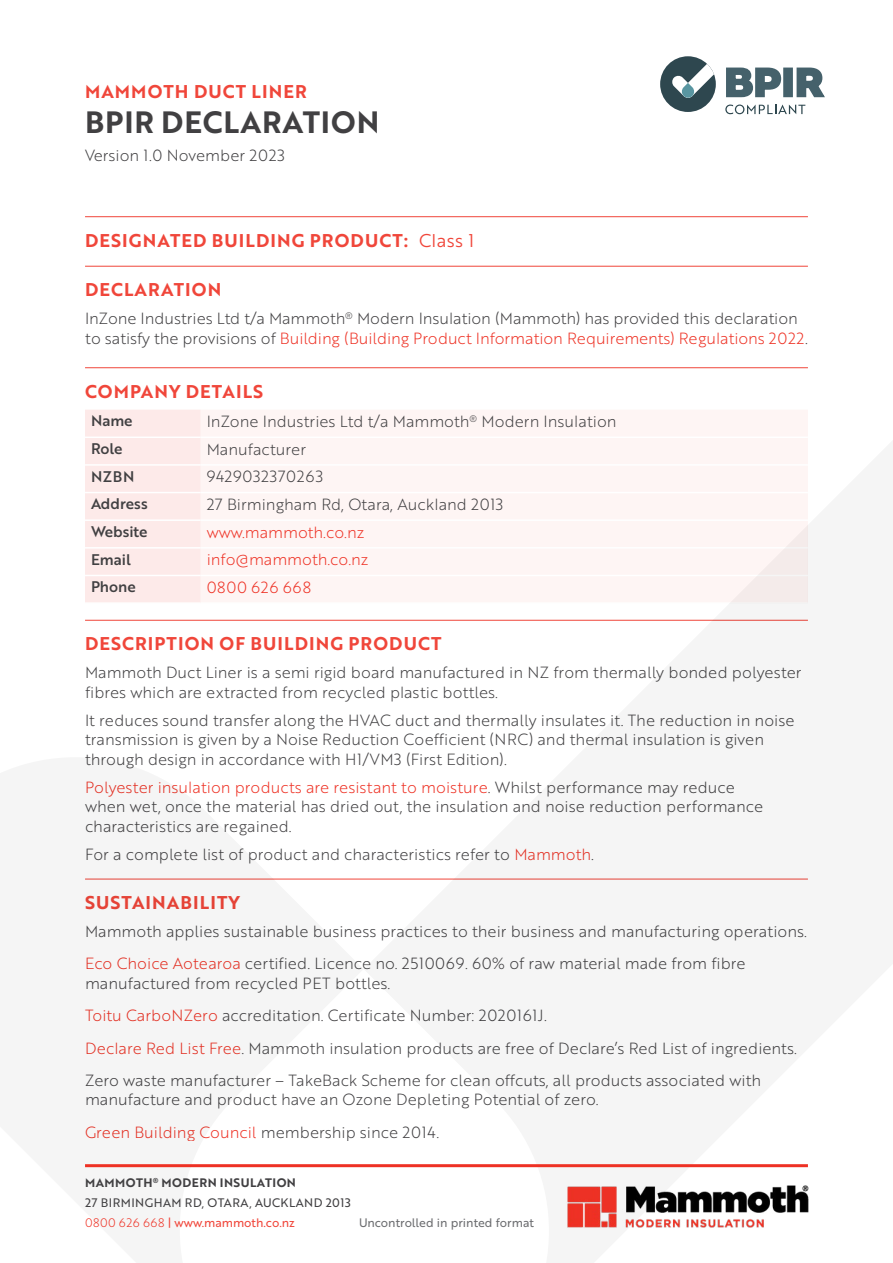
<style>
.page{position:relative;width:893px;height:1263px;background:#fff}
.page>*{position:absolute;margin:0;border:0;box-sizing:border-box;transform-origin:0 0}
.t1{font:30px "Brother 1816 Bold";letter-spacing:.03em;color:#414042}
.t2{font:18px "Brother 1816 Bold";letter-spacing:.06em;color:#f0463a}
.t3{font:15.75px/19.5px "Brother 1816 Light";color:#414042}
.t4{font:15.75px "Brother 1816 Light";color:#ee3124}
.t5{font:15.75px "Brother 1816 Light";letter-spacing:.04em;color:#414042}
.t6{font:15.75px "Brother 1816 Light";letter-spacing:.04em;color:#ee3124}
.t7{font:15px "Brother 1816 Medium";color:#414042}
.t8{font:12px/20.1px "Brother 1816 Regular";letter-spacing:.04em;color:#414042}
.t9{font:12px "Brother 1816 Regular";color:#6d6e71}
.t10{font:12px "Brother 1816 Bold";letter-spacing:.04em;color:#414042}
.s1{font-family:"Brother 1816 Book"}
.s2{color:#ee3124}
.s3{font-family:"Brother 1816 Light";color:#ee3124}
.s4{color:#f0463a}
</style>
<div class="page">
<div style="left:660px;top:56px;width:56px;height:56px;background:#2e474f;border-radius:50%"></div>
<svg style="left:725px;top:105px;width:80px;height:9px"></svg>
<svg style="left:726px;top:67px;width:56px;height:31px"></svg>
<div style="left:783px;top:68px;width:10px;height:29px;background:#45616b;border:2px solid #45616b"></div>
<svg style="left:796px;top:67px;width:29px;height:31px"></svg>
<svg style="left:672px;top:64px;width:42px;height:34px"></svg>
<hr style="left:85px;top:1164px;width:723px;height:3px;background:#ee3124">
<img style="left:566px;top:1164px;width:243px;height:65px">
<hr style="left:85px;top:216px;width:723px;height:1px;background:#f0463a">
<hr style="left:85px;top:266px;width:723px;height:1px;background:#f0463a">
<hr style="left:85px;top:367px;width:723px;height:1px;background:#f0463a">
<hr style="left:85px;top:620px;width:723px;height:1px;background:#f0463a">
<hr style="left:85px;top:879px;width:723px;height:1px;background:#f0463a">
<div style="left:85px;top:410px;width:116px;height:192px;background:#fdeae9"></div>
<div style="left:201px;top:410px;width:607px;height:192px;background:#fef5f4"></div>
<hr style="left:85px;top:436px;width:116px;height:2px;background:#fff">
<hr style="left:201px;top:436px;width:607px;height:2px;background:#fff">
<hr style="left:85px;top:464px;width:116px;height:2px;background:#fff">
<hr style="left:201px;top:464px;width:607px;height:2px;background:#fff">
<hr style="left:85px;top:492px;width:116px;height:1px;background:#fff">
<hr style="left:201px;top:492px;width:607px;height:1px;background:#fff">
<hr style="left:85px;top:519px;width:116px;height:2px;background:#fff">
<hr style="left:201px;top:519px;width:607px;height:2px;background:#fff">
<hr style="left:85px;top:547px;width:116px;height:2px;background:#fff">
<hr style="left:201px;top:547px;width:607px;height:2px;background:#fff">
<hr style="left:85px;top:575px;width:116px;height:1px;background:#fff">
<hr style="left:201px;top:575px;width:607px;height:1px;background:#fff">
<p class="t2" style="left:85px;top:78px;width:223px">MAMMOTH DUCT LINER</p>
<h1 class="t1" style="left:85px;top:100px;width:296px">BPIR DECLARATION</h1>
<p class="t3" style="left:85px;top:145px;width:201px">Version 1.0 November 2023</p>
<p class="t2" style="left:85px;top:227px;width:391px">DESIGNATED BUILDING PRODUCT: <span class="s1">Class 1</span></p>
<p class="t2" style="left:85px;top:276px;width:138px">DECLARATION</p>
<p class="t3" style="left:85px;top:308px;width:724px">InZone Industries Ltd t/a Mammoth<sup>®</sup> Modern Insulation (Mammoth) has provided this declaration to satisfy the provisions of <span class="s2">Building (Building Product Information Requirements) Regulations 2022</span>.</p>
<p class="t2" style="left:85px;top:378px;width:180px">COMPANY DETAILS</p>
<p class="t7" style="left:91px;top:410px;width:43px">Name</p>
<p class="t3" style="left:207px;top:411px;width:411px">InZone Industries Ltd t/a Mammoth<sup>®</sup> Modern Insulation</p>
<p class="t7" style="left:91px;top:437px;width:33px">Role</p>
<p class="t3" style="left:207px;top:439px;width:101px">Manufacturer</p>
<p class="t7" style="left:91px;top:465px;width:45px">NZBN</p>
<p class="t5" style="left:207px;top:465px;width:118px">9429032370263</p>
<p class="t7" style="left:91px;top:493px;width:58px">Address</p>
<p class="t3" style="left:207px;top:494px;width:298px">27 Birmingham Rd, Otara, Auckland 2013</p>
<p class="t7" style="left:91px;top:520px;width:58px">Website</p>
<p class="t4" style="left:207px;top:520px;width:159px">www.mammoth.co.nz</p>
<p class="t7" style="left:91px;top:548px;width:41px">Email</p>
<p class="t4" style="left:207px;top:548px;width:163px">info@mammoth.co.nz</p>
<p class="t7" style="left:91px;top:576px;width:46px">Phone</p>
<p class="t6" style="left:207px;top:576px;width:106px">0800 626 668</p>
<p class="t2" style="left:85px;top:630px;width:358px">DESCRIPTION OF BUILDING PRODUCT</p>
<p class="t3" style="left:85px;top:662px;width:718px">Mammoth Duct Liner is a semi rigid board manufactured in NZ from thermally bonded polyester fibres which are extracted from recycled plastic bottles.</p>
<p class="t3" style="left:85px;top:710px;width:711px">It reduces sound transfer along the HVAC duct and thermally insulates it. The reduction in noise transmission is given by a Noise Reduction Coefficient (NRC) and thermal insulation is given through design in accordance with H1/VM3 (First Edition).</p>
<p class="t3" style="left:85px;top:777px;width:679px"><span class="s2">Polyester insulation products are resistant to moisture</span>. Whilst performance may reduce when wet, once the material has dried out, the insulation and noise reduction performance characteristics are regained.</p>
<p class="t3" style="left:85px;top:844px;width:510px">For a complete list of product and characteristics refer to <span class="s2">Mammoth</span>.</p>
<p class="t2" style="left:85px;top:889px;width:156px">SUSTAINABILITY</p>
<p class="t3" style="left:85px;top:915px;width:723px;line-height:32.2px">Mammoth applies sustainable business practices to their business and manufacturing operations.<br><span class="s2">Eco Choice Aotearoa</span> certified. Licence no. 2510069. 60% of raw material made from fibre</p>
<p class="t3" style="left:85px;top:966px;width:713px;line-height:32.2px">manufactured from recycled PET bottles.<br><span class="s2">Toitu CarboNZero</span> accreditation. Certificate Number: 2020161J.<br><span class="s2">Declare Red List Free</span>. Mammoth insulation products are free of Declare’s Red List of ingredients.<br>Zero waste manufacturer – TakeBack Scheme for clean offcuts, all products associated with</p>
<p class="t3" style="left:85px;top:1083px;width:515px;line-height:32.2px">manufacture and product have an Ozone Depleting Potential of zero.<br><span class="s2">Green Building Council</span> membership since 2014.</p>
<p class="t10" style="left:85px;top:1173px;width:212px">MAMMOTH<sup>®</sup> MODERN INSULATION</p>
<p class="t8" style="left:85px;top:1192px;width:267px">27 BIRMINGHAM RD, OTARA, AUCKLAND 2013<br><span class="s3">0800 626 668</span> <span class="s4">| www.mammoth.co.nz</span></p>
<p class="t9" style="left:359px;top:1213px;width:176px">Uncontrolled in printed format</p>
</div>
